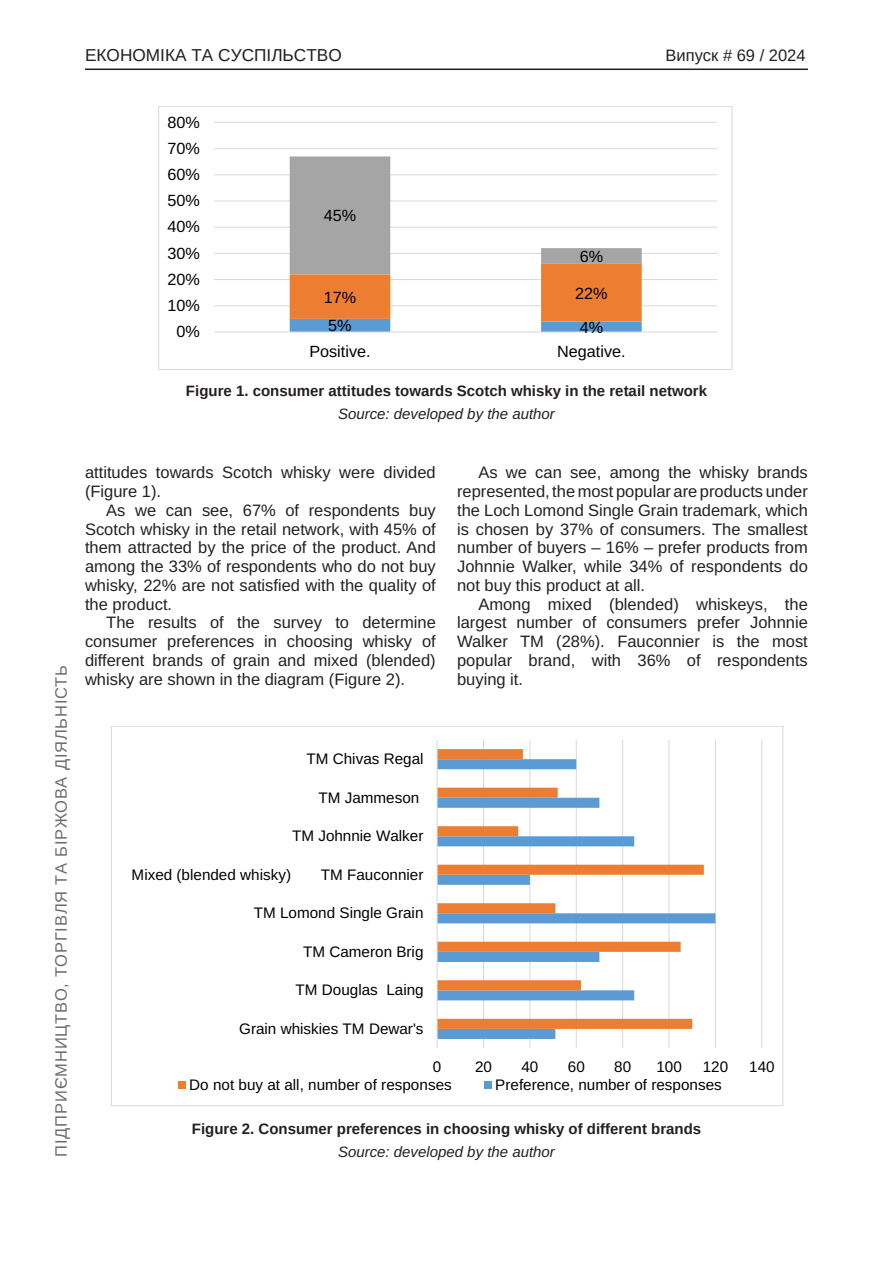
<style>
.page{position:relative;width:893px;height:1263px;background:#fff}
.page>*{position:absolute;margin:0;border:0;box-sizing:border-box;transform-origin:0 0}
.t1{font:17.25px "Arimo";color:#231f20}
.Текст_основной_G{font:16.5px/18.8px "Arimo";color:#231f20;text-align:justify}
.t2{font:16.5px "Arimo";letter-spacing:.05em;color:#6c6d70}
.t3{font:16.5px "Arimo";color:#231f20}
.t4{font:16.2px "Arimo Roman";color:#000}
.t5{font:15.3px "Arimo Roman";color:#000}
.Рисунок_N{font:700 15px "Arimo";color:#231f20}
.Джерело{font:italic 15px "Arimo";color:#231f20}
</style>
<div class="page">
<hr style="left:85px;top:69px;width:723px;height:1px;background:#231f20">
<hr style="left:214px;top:305px;width:503px;height:1px;background:#d9d9d9">
<hr style="left:214px;top:279px;width:503px;height:1px;background:#d9d9d9">
<hr style="left:214px;top:253px;width:503px;height:1px;background:#d9d9d9">
<hr style="left:214px;top:227px;width:503px;height:1px;background:#d9d9d9">
<hr style="left:214px;top:200px;width:503px;height:1px;background:#d9d9d9">
<hr style="left:214px;top:174px;width:503px;height:1px;background:#d9d9d9">
<hr style="left:214px;top:148px;width:503px;height:1px;background:#d9d9d9">
<hr style="left:214px;top:122px;width:503px;height:1px;background:#d9d9d9">
<svg style="left:290px;top:156px;width:352px;height:175px"></svg>
<hr style="left:214px;top:331px;width:503px;height:1px;background:#d9d9d9">
<div style="left:158px;top:106px;width:574px;height:264px;border:1px solid #d9d9d9"></div>
<hr style="left:483px;top:740px;width:1px;height:308px;background:#d9d9d9">
<hr style="left:529px;top:740px;width:1px;height:308px;background:#d9d9d9">
<hr style="left:576px;top:740px;width:1px;height:308px;background:#d9d9d9">
<hr style="left:622px;top:740px;width:1px;height:308px;background:#d9d9d9">
<hr style="left:668px;top:740px;width:2px;height:308px;background:#d9d9d9">
<hr style="left:715px;top:740px;width:1px;height:308px;background:#d9d9d9">
<hr style="left:761px;top:740px;width:1px;height:308px;background:#d9d9d9">
<svg style="left:438px;top:913px;width:277px;height:126px"></svg>
<svg style="left:438px;top:749px;width:266px;height:280px"></svg>
<hr style="left:437px;top:740px;width:1px;height:308px;background:#d9d9d9">
<div style="left:178px;top:1080px;width:8px;height:8px;background:#ed7d31"></div>
<div style="left:484px;top:1080px;width:8px;height:8px;background:#5b9bd5"></div>
<p class="t1" style="left:85px;top:45px;width:258px">ЕКОНОМІКА ТА СУСПІЛЬСТВО</p>
<p class="t3" style="left:665px;top:46px;width:142px">Випуск # 69 / 2024</p>
<p class="t4" style="left:167px;top:111px;width:34px">80%</p>
<p class="t4" style="left:167px;top:137px;width:34px">70%</p>
<p class="t4" style="left:167px;top:163px;width:34px">60%</p>
<p class="t4" style="left:167px;top:189px;width:34px">50%</p>
<p class="t4" style="left:167px;top:216px;width:34px">40%</p>
<p class="t4" style="left:167px;top:242px;width:34px">30%</p>
<p class="t4" style="left:167px;top:268px;width:34px">20%</p>
<p class="t4" style="left:167px;top:294px;width:34px">10%</p>
<p class="t4" style="left:176px;top:320px;width:25px">0%</p>
<p class="t4" style="left:324px;top:204px;width:34px">45%</p>
<p class="t4" style="left:580px;top:245px;width:25px">6%</p>
<p class="t4" style="left:324px;top:286px;width:34px">17%</p>
<p class="t4" style="left:575px;top:282px;width:34px">22%</p>
<p class="t4" style="left:328px;top:314px;width:25px">5%</p>
<p class="t4" style="left:580px;top:316px;width:25px">4%</p>
<p class="t4" style="left:309px;top:340px;width:63px">Positive.</p>
<p class="t4" style="left:557px;top:340px;width:70px">Negative.</p>
<p class="Рисунок_N" style="left:186px;top:380px;width:522px">Figure 1. consumer attitudes towards Scotch whisky in the retail network</p>
<p class="Джерело" style="left:338px;top:403px;width:218px">Source: developed by the author</p>
<p class="t2" style="left:52px;top:1157px;width:493px;rotate:-90deg">ПІДПРИЄМНИЦТВО, ТОРГІВЛЯ ТА БІРЖОВА ДІЯЛЬНІСТЬ</p>
<p class="Текст_основной_G" style="left:85px;top:464px;width:352px">attitudes towards Scotch whisky were divided (Figure 1).</p>
<p class="Текст_основной_G" style="left:85px;top:501px;width:352px;text-indent:21px">As we can see, 67% of respondents buy Scotch whisky in the retail network, with 45% of them attracted by the price of the product. And among the 33% of respondents who do not buy whisky, 22% are not satisfied with the quality of the product.</p>
<p class="Текст_основной_G" style="left:85px;top:614px;width:352px;text-indent:21px">The results of the survey to determine consumer preferences in choosing whisky of different brands of grain and mixed (blended) whisky are shown in the diagram (Figure 2).</p>
<p class="Текст_основной_G" style="left:457px;top:464px;width:352px;text-indent:21px">As we can see, among the whisky brands represented, the most popular are products under the Loch Lomond Single Grain trademark, which is chosen by 37% of consumers. The smallest number of buyers – 16% – prefer products from Johnnie Walker, while 34% of respondents do not buy this product at all.</p>
<p class="Текст_основной_G" style="left:457px;top:595px;width:352px;text-indent:21px">Among mixed (blended) whiskeys, the largest number of consumers prefer Johnnie Walker TM (28%). Fauconnier is the most popular brand, with 36% of respondents buying it.</p>
<p class="t5" style="left:307px;top:748px;width:119px">TM Chivas Regal</p>
<p class="t5" style="left:318px;top:787px;width:102px">TM Jammeson</p>
<p class="t5" style="left:292px;top:825px;width:133px">TM Johnnie Walker</p>
<p class="t5" style="left:132px;top:864px;width:161px">Mixed (blended whisky)</p>
<p class="t5" style="left:321px;top:864px;width:104px">ТМ Fauconnier</p>
<p class="t5" style="left:254px;top:902px;width:171px">TM Lomond Single Grain</p>
<p class="t5" style="left:303px;top:941px;width:122px">TM Cameron Brig</p>
<p class="t5" style="left:295px;top:979px;width:130px">TM Douglas Laing</p>
<p class="t5" style="left:239px;top:1018px;width:186px">Grain whiskies ТМ Dewar's</p>
<p class="t5" style="left:433px;top:1056px;width:10px">0</p>
<p class="t5" style="left:475px;top:1056px;width:18px">20</p>
<p class="t5" style="left:521px;top:1056px;width:18px">40</p>
<p class="t5" style="left:568px;top:1056px;width:18px">60</p>
<p class="t5" style="left:614px;top:1056px;width:18px">80</p>
<p class="t5" style="left:656px;top:1056px;width:27px">100</p>
<p class="t5" style="left:703px;top:1056px;width:27px">120</p>
<p class="t5" style="left:749px;top:1056px;width:27px">140</p>
<p class="t5" style="left:189px;top:1073px;width:264px">Do not buy at all, number of responses</p>
<p class="t5" style="left:495px;top:1073px;width:228px">Preference, number of responses</p>
<p class="Рисунок_N" style="left:192px;top:1118px;width:511px">Figure 2. Consumer preferences in choosing whisky of different brands</p>
<p class="Джерело" style="left:338px;top:1141px;width:218px">Source: developed by the author</p>
</div>
